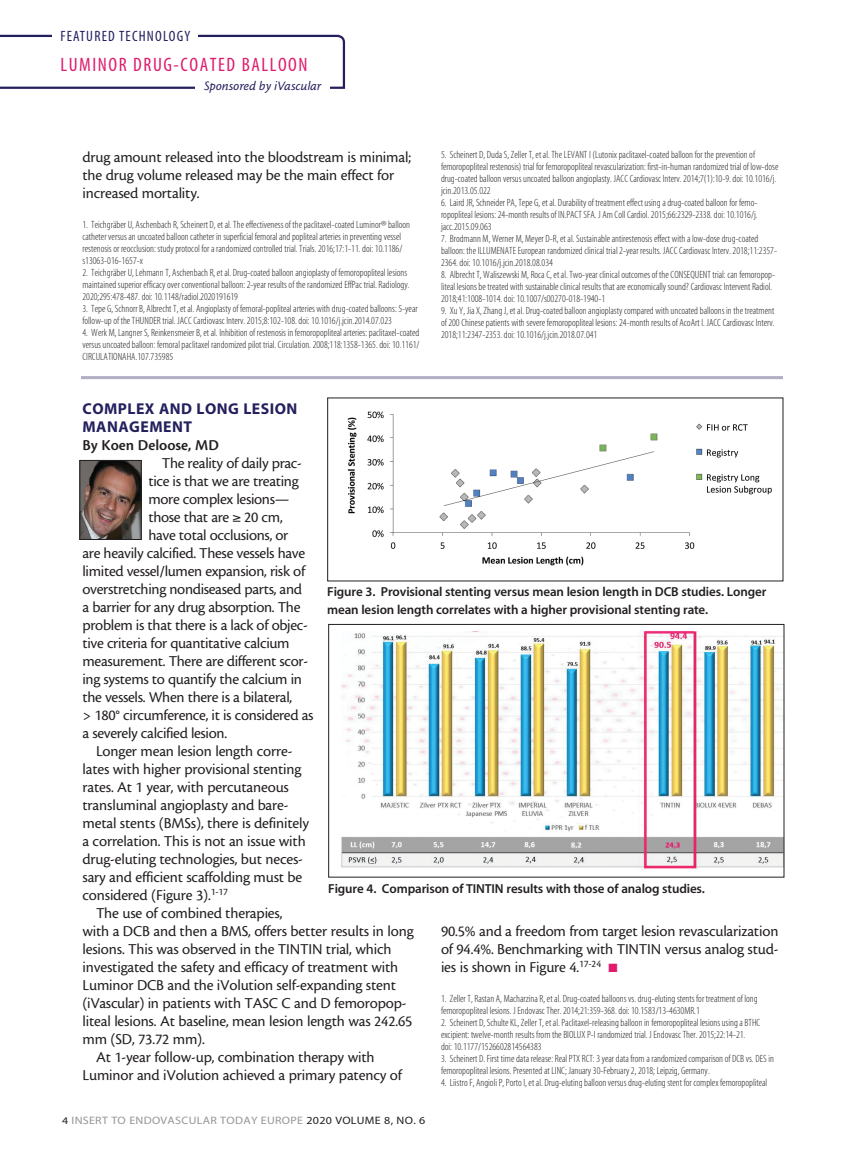
<style>
.page{position:relative;width:864px;height:1161px;background:#fff}
.page>*{position:absolute;margin:0;border:0;box-sizing:border-box;transform-origin:0 0}
.t1{font:19.5px "Myriad MM 400 300";letter-spacing:.08em;color:#e01b6d}
.body{font:15.75px/18px "Cronos MM 408 10";letter-spacing:-.01em;color:#231f20}
.subhead{font:15.75px/18px "Myriad MM 700 600";letter-spacing:.03em;color:#24205e}
.Subhead_2{font:15.75px "Cronos MM 574 10";color:#231f20}
.t2{font:15px "Myriad MM 400 300";letter-spacing:.08em;color:#24205e}
.t3{font:13.5px "Cronos MM It 408 9";color:#24205e}
.t4{font:13.05px/18px "Myriad MM 565 600";letter-spacing:-.01em;color:#231f20}
.t5{font:10.8px "Myriad MM 400 600";letter-spacing:.025em;color:#939598;scale:1.11 1}
.footnote{font:10.5px/12px "Myriad MM 215 300";color:#231f20}
.s1{color:#e01b6d}
.s2{font-size:10.2px;color:#231f20}
.s3{color:#231f20}
</style>
<div class="page">
<svg style="left:0;top:34px;width:346px;height:55px"></svg>
<div style="left:53px;top:30px;width:145px;height:12px;background:#fff"></div>
<div style="left:195px;top:79px;width:135px;height:13px;background:#fff"></div>
<img style="left:347px;top:411px;width:425px;height:155px">
<img style="left:341px;top:631px;width:441px;height:239px">
<div style="left:328px;top:624px;width:456px;height:254px;border:1px solid #231f20"></div>
<img style="left:82px;top:462px;width:58px;height:76px">
<div style="left:80px;top:460px;width:62px;height:80px;border:1px solid #231f20"></div>
<hr style="left:81px;top:376px;width:702px;height:3px;background:#b1adc3">
<h3 class="t2" style="left:60px;top:29px;width:131px">FEATURED TECHNOLOGY</h3>
<h1 class="t1" style="left:61px;top:55px;width:249px">LUMINOR DRUG-COATED BALLOON</h1>
<p class="t3" style="left:204px;top:79px;width:119px">Sponsored by iVascular</p>
<p class="body" style="left:82px;top:148px;width:330px">drug amount released into the bloodstream is minimal; the drug volume released may be the main effect for increased mortality.</p>
<p class="footnote" style="left:82px;top:219px;width:329px">1. Teichgräber U, Aschenbach R, Scheinert D, et al. The effectiveness of the paclitaxel-coated Luminor® balloon catheter versus an uncoated balloon catheter in superficial femoral and popliteal arteries in preventing vessel restenosis or reocclusion: study protocol for a randomized controlled trial. Trials. 2016;17:1-11. doi: 10.1186/ s13063-016-1657-x</p>
<p class="footnote" style="left:82px;top:267px;width:329px">2. Teichgräber U, Lehmann T, Aschenbach R, et al. Drug-coated balloon angioplasty of femoropopliteal lesions maintained superior efficacy over conventional balloon: 2-year results of the randomized EffPac trial. Radiology.<br>2020;295:478-487. doi: 10.1148/radiol.2020191619</p>
<p class="footnote" style="left:82px;top:303px;width:337px">3. Tepe G, Schnorr B, Albrecht T, et al. Angioplasty of femoral-popliteal arteries with drug-coated balloons: 5-year follow-up of the THUNDER trial. JACC Cardiovasc Interv. 2015;8:102-108. doi: 10.1016/j.jcin.2014.07.023</p>
<p class="footnote" style="left:82px;top:327px;width:339px;text-align:justify">4. Werk M, Langner S, Reinkensmeier B, et al. Inhibition of restenosis in femoropopliteal arteries: paclitaxel-coated versus uncoated balloon: femoral paclitaxel randomized pilot trial. Circulation. 2008;118:1358-1365. doi: 10.1161/ CIRCULATIONAHA.107.735985</p>
<p class="footnote" style="left:441px;top:149px;width:339px">5. Scheinert D, Duda S, Zeller T, et al. The LEVANT I (Lutonix paclitaxel-coated balloon for the prevention of femoropopliteal restenosis) trial for femoropopliteal revascularization: first-in-human randomized trial of low-dose drug-coated balloon versus uncoated balloon angioplasty. JACC Cardiovasc Interv. 2014;7(1):10-9. doi: 10.1016/j. jcin.2013.05.022</p>
<p class="footnote" style="left:441px;top:197px;width:318px;text-align:justify">6. Laird JR, Schneider PA, Tepe G, et al. Durability of treatment effect using a drug-coated balloon for femo&shy;ropopliteal lesions: 24-month results of IN.PACT SFA. J Am Coll Cardiol. 2015;66:2329-2338. doi: 10.1016/j. jacc.2015.09.063</p>
<p class="footnote" style="left:441px;top:233px;width:338px">7. Brodmann M, Werner M, Meyer D-R, et al. Sustainable antirestenosis effect with a low-dose drug-coated balloon: the ILLUMENATE European randomized clinical trial 2-year results. JACC Cardiovasc Interv. 2018;11:2357-<br>2364. doi: 10.1016/j.jcin.2018.08.034</p>
<p class="footnote" style="left:441px;top:269px;width:336px">8. Albrecht T, Waliszewski M, Roca C, et al. Two-year clinical outcomes of the CONSEQUENT trial: can femoropop&shy;liteal lesions be treated with sustainable clinical results that are economically sound? Cardiovasc Intervent Radiol.<br>2018;41:1008-1014. doi: 10.1007/s00270-018-1940-1</p>
<p class="footnote" style="left:441px;top:305px;width:335px;text-align:justify">9. Xu Y, Jia X, Zhang J, et al. Drug-coated balloon angioplasty compared with uncoated balloons in the treatment of 200 Chinese patients with severe femoropopliteal lesions: 24-month results of AcoArt I. JACC Cardiovasc Interv.<br>2018;11:2347-2353. doi: 10.1016/j.jcin.2018.07.041</p>
<p class="subhead" style="left:82px;top:401px;width:216px">COMPLEX AND LONG LESION<br>MANAGEMENT</p>
<p class="Subhead_2" style="left:82px;top:437px;width:138px">By Koen Deloose, MD</p>
<p class="body" style="left:162px;top:454px;width:142px">The reality of daily prac-</p>
<p class="body" style="left:148px;top:472px;width:152px">tice is that we are treating</p>
<p class="body" style="left:148px;top:490px;width:143px">more complex lesions—</p>
<p class="body" style="left:148px;top:508px;width:136px">those that are ≥ 20 cm,</p>
<p class="body" style="left:148px;top:526px;width:142px">have total occlusions, or</p>
<p class="body" style="left:82px;top:544px;width:224px">are heavily calcified. These vessels have</p>
<p class="body" style="left:82px;top:562px;width:224px">limited vessel/lumen expansion, risk of</p>
<p class="body" style="left:82px;top:580px;width:221px">overstretching nondiseased parts, and</p>
<p class="body" style="left:82px;top:598px;width:220px">a barrier for any drug absorption. The</p>
<p class="body" style="left:82px;top:616px;width:227px">problem is that there is a lack of objec-</p>
<p class="body" style="left:82px;top:634px;width:209px">tive criteria for quantitative calcium</p>
<p class="body" style="left:82px;top:652px;width:227px">measurement. There are different scor-</p>
<p class="body" style="left:82px;top:670px;width:221px">ing systems to quantify the calcium in</p>
<p class="body" style="left:82px;top:688px;width:211px">the vessels. When there is a bilateral,</p>
<p class="body" style="left:82px;top:706px;width:232px">&gt; 180° circumference, it is considered as</p>
<p class="body" style="left:82px;top:724px;width:146px">a severely calcified lesion.</p>
<p class="body" style="left:82px;top:742px;width:228px;text-indent:14px">Longer mean lesion length corre&shy;lates with higher provisional stenting rates. At 1 year, with percutaneous transluminal angioplasty and bare&shy;metal stents (BMSs), there is definitely a correlation. This is not an issue with drug-eluting technologies, but neces&shy;sary and efficient scaffolding must be considered (Figure 3).<sup>1-17</sup></p>
<p class="body" style="left:82px;top:904px;width:333px;text-indent:14px">The use of combined therapies,<br>with a DCB and then a BMS, offers better results in long lesions. This was observed in the TINTIN trial, which investigated the safety and efficacy of treatment with Luminor DCB and the iVolution self-expanding stent (iVascular) in patients with TASC C and D femoropop&shy;liteal lesions. At baseline, mean lesion length was 242.65 mm (SD, 73.72 mm).</p>
<p class="body" style="left:82px;top:1048px;width:321px;text-indent:14px">At 1-year follow-up, combination therapy with<br>Luminor and iVolution achieved a primary patency of</p>
<p class="t4" style="left:327px;top:583px;width:441px">Figure 3. Provisional stenting versus mean lesion length in DCB studies. Longer mean lesion length correlates with a higher provisional stenting rate.</p>
<p class="t4" style="left:328px;top:881px;width:378px">Figure 4. Comparison of TINTIN results with those of analog studies.</p>
<p class="body" style="left:441px;top:922px;width:339px;text-align:justify">90.5% and a freedom from target lesion revascularization of 94.4%. Benchmarking with TINTIN versus analog stud&shy;ies is shown in Figure 4.<sup>17-24</sup> <span class="s1">■</span></p>
<p class="footnote" style="left:441px;top:993px;width:318px">1. Zeller T, Rastan A, Macharzina R, et al. Drug-coated balloons vs. drug-eluting stents for treatment of long femoropopliteal lesions. J Endovasc Ther. 2014;21:359-368. doi: 10.1583/13-4630MR.1</p>
<p class="footnote" style="left:441px;top:1017px;width:321px">2. Scheinert D, Schulte KL, Zeller T, et al. Paclitaxel-releasing balloon in femoropopliteal lesions using a BTHC excipient: twelve-month results from the BIOLUX P-I randomized trial. J Endovasc Ther. 2015;22:14-21.<br>doi: 10.1177/1526602814564383</p>
<p class="footnote" style="left:441px;top:1053px;width:335px">3. Scheinert D. First time data release: Real PTX RCT: 3 year data from a randomized comparison of DCB vs. DES in femoropopliteal lesions. Presented at LINC; January 30-February 2, 2018; Leipzig, Germany.</p>
<p class="footnote" style="left:441px;top:1077px;width:328px">4. Liistro F, Angioli P, Porto I, et al. Drug-eluting balloon versus drug-eluting stent for complex femoropopliteal</p>
<p class="t5" style="left:62px;top:1115px;width:329px"><span class="s2">4</span> INSERT TO ENDOVASCULAR TODAY EUROPE <span class="s3">2020 VOLUME 8, NO. 6</span></p>
</div>
